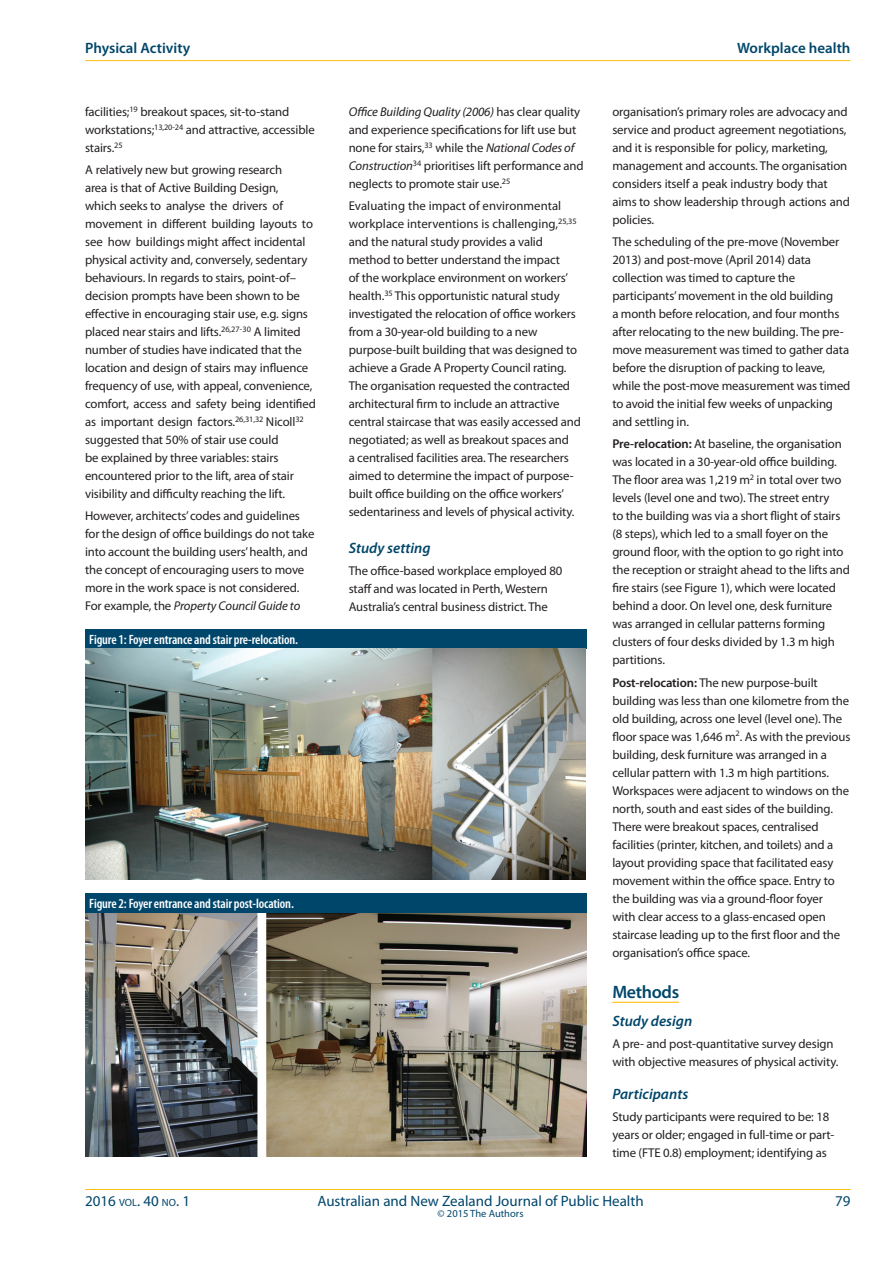
<style>
.page{position:relative;width:893px;height:1263px;background:#fff}
.page>*{position:absolute;margin:0;border:0;box-sizing:border-box;transform-origin:0 0}
.t1{font:600 18px "Myriad Pro";letter-spacing:-.02em;color:#00466b}
.t2{font:15px "Myriad Pro";color:#00466b}
.t3{font:italic 600 15px "Myriad Pro";color:#00466b}
.t4{font:600 15px "Myriad Pro";color:#00466b}
.t5{font:15px "Myriad Pro";color:#00466b}
.t6{font:600 condensed 13.5px "Myriad Pro";letter-spacing:-.01em;color:#fff}
.t7{font:12.75px/18px "Myriad Pro";letter-spacing:-.01em;color:#231f20}
.t8{font:10.5px "Myriad Pro";color:#00466b}
.s1{font-style:italic}
.s2{font-weight:600}
.s3{font-size:10.5px}
</style>
<div class="page">
<hr style="left:85px;top:1189px;width:765px;height:1px;background:#fdbe12">
<hr style="left:612px;top:1002px;width:67px;height:1px;background:#fdbe12">
<div style="left:85px;top:629px;width:502px;height:19px;background:#00466b"></div>
<img style="left:85px;top:648px;width:501px;height:231px">
<img style="left:85px;top:912px;width:502px;height:245px">
<div style="left:85px;top:893px;width:502px;height:19px;background:#00466b"></div>
<hr style="left:85px;top:60px;width:765px;height:1px;background:#fdbe12">
<p class="t4" style="left:85px;top:38px;width:107px">Physical Activity</p>
<p class="t4" style="left:737px;top:38px;width:115px">Workplace health</p>
<p class="t7" style="left:85px;top:102px;width:231px">facilities;<sup>19</sup> breakout spaces, sit-to-stand workstations;<sup>13,20-24</sup> and attractive, accessible stairs.<sup>25</sup></p>
<p class="t7" style="left:85px;top:161px;width:232px">A relatively new but growing research<br>area is that of Active Building Design,<br>which seeks to analyse the drivers of movement in different building layouts to see how buildings might affect incidental physical activity and, conversely, sedentary behaviours. In regards to stairs, point-of– decision prompts have been shown to be effective in encouraging stair use, e.g. signs placed near stairs and lifts.<sup>26,27-30</sup> A limited number of studies have indicated that the location and design of stairs may influence frequency of use, with appeal, convenience, comfort, access and safety being identified as important design factors.<sup>26,31,32</sup> Nicoll<sup>32 </sup>suggested that 50% of stair use could<br>be explained by three variables: stairs encountered prior to the lift, area of stair visibility and difficulty reaching the lift.</p>
<p class="t7" style="left:85px;top:507px;width:231px">However, architects’ codes and guidelines for the design of office buildings do not take into account the building users’ health, and the concept of encouraging users to move more in the work space is not considered.<br>For example, the <span class="s1">Property Council Guide to</span></p>
<p class="t6" style="left:89px;top:631px;width:210px">Figure 1: Foyer entrance and stair pre-relocation.</p>
<p class="t6" style="left:89px;top:895px;width:206px">Figure 2: Foyer entrance and stair post-location.</p>
<p class="t7" style="left:349px;top:102px;width:237px"><span class="s1">Office Building Quality (2006)</span> has clear quality and experience specifications for lift use but none for stairs,<sup>33</sup> while the <span class="s1">National Codes of Construction</span><sup>34</sup> prioritises lift performance and neglects to promote stair use.<sup>25</sup></p>
<p class="t7" style="left:349px;top:197px;width:234px">Evaluating the impact of environmental workplace interventions is challenging,<sup>25,35 </sup>and the natural study provides a valid method to better understand the impact<br>of the workplace environment on workers’ health.<sup>35</sup> This opportunistic natural study investigated the relocation of office workers from a 30-year-old building to a new purpose-built building that was designed to achieve a Grade A Property Council rating.<br>The organisation requested the contracted architectural firm to include an attractive central staircase that was easily accessed and negotiated; as well as breakout spaces and<br>a centralised facilities area. The researchers aimed to determine the impact of purpose&shy;built office building on the office workers’ sedentariness and levels of physical activity.</p>
<p class="t3" style="left:349px;top:538px;width:83px">Study setting</p>
<p class="t7" style="left:349px;top:562px;width:215px">The office-based workplace employed 80 staff and was located in Perth, Western<br>Australia’s central business district. The</p>
<p class="t7" style="left:612px;top:102px;width:239px">organisation’s primary roles are advocacy and service and product agreement negotiations, and it is responsible for policy, marketing, management and accounts. The organisation considers itself a peak industry body that aims to show leadership through actions and policies.</p>
<p class="t7" style="left:612px;top:233px;width:240px">The scheduling of the pre-move (November 2013) and post-move (April 2014) data collection was timed to capture the participants’ movement in the old building<br>a month before relocation, and four months after relocating to the new building. The pre&shy;move measurement was timed to gather data before the disruption of packing to leave, while the post-move measurement was timed to avoid the initial few weeks of unpacking and settling in.</p>
<p class="t7" style="left:612px;top:435px;width:239px"><span class="s2">Pre-relocation:</span> At baseline, the organisation was located in a 30-year-old office building.<br>The floor area was 1,219 m<sup>2</sup> in total over two levels (level one and two). The street entry<br>to the building was via a short flight of stairs (8 steps), which led to a small foyer on the ground floor, with the option to go right into the reception or straight ahead to the lifts and fire stairs (see Figure 1), which were located behind a door. On level one, desk furniture was arranged in cellular patterns forming clusters of four desks divided by 1.3 m high partitions.</p>
<p class="t7" style="left:612px;top:673px;width:240px"><span class="s2">Post-relocation:</span> The new purpose-built building was less than one kilometre from the old building, across one level (level one). The floor space was 1,646 m<sup>2</sup>. As with the previous building, desk furniture was arranged in a cellular pattern with 1.3 m high partitions.<br>Workspaces were adjacent to windows on the north, south and east sides of the building.<br>There were breakout spaces, centralised facilities (printer, kitchen, and toilets) and a layout providing space that facilitated easy movement within the office space. Entry to the building was via a ground-floor foyer<br>with clear access to a glass-encased open staircase leading up to the first floor and the organisation’s office space.</p>
<h1 class="t1" style="left:612px;top:980px;width:68px">Methods</h1>
<p class="t3" style="left:612px;top:1011px;width:81px">Study design</p>
<p class="t7" style="left:612px;top:1035px;width:228px">A pre- and post-quantitative survey design with objective measures of physical activity.</p>
<p class="t3" style="left:612px;top:1084px;width:77px">Participants</p>
<p class="t7" style="left:612px;top:1108px;width:224px">Study participants were required to be: 18 years or older; engaged in full-time or part&shy;time (FTE 0.8) employment; identifying as</p>
<p class="t5" style="left:85px;top:1192px;width:106px">2016 <span class="s3">VOL</span>. 40 <span class="s3">NO</span>. 1</p>
<p class="t2" style="left:317px;top:1192px;width:328px">Australian and New Zealand Journal of Public Health</p>
<p class="t5" style="left:835px;top:1192px;width:17px">79</p>
<p class="t8" style="left:438px;top:1207px;width:87px">© 2015 The Authors</p>
</div>
